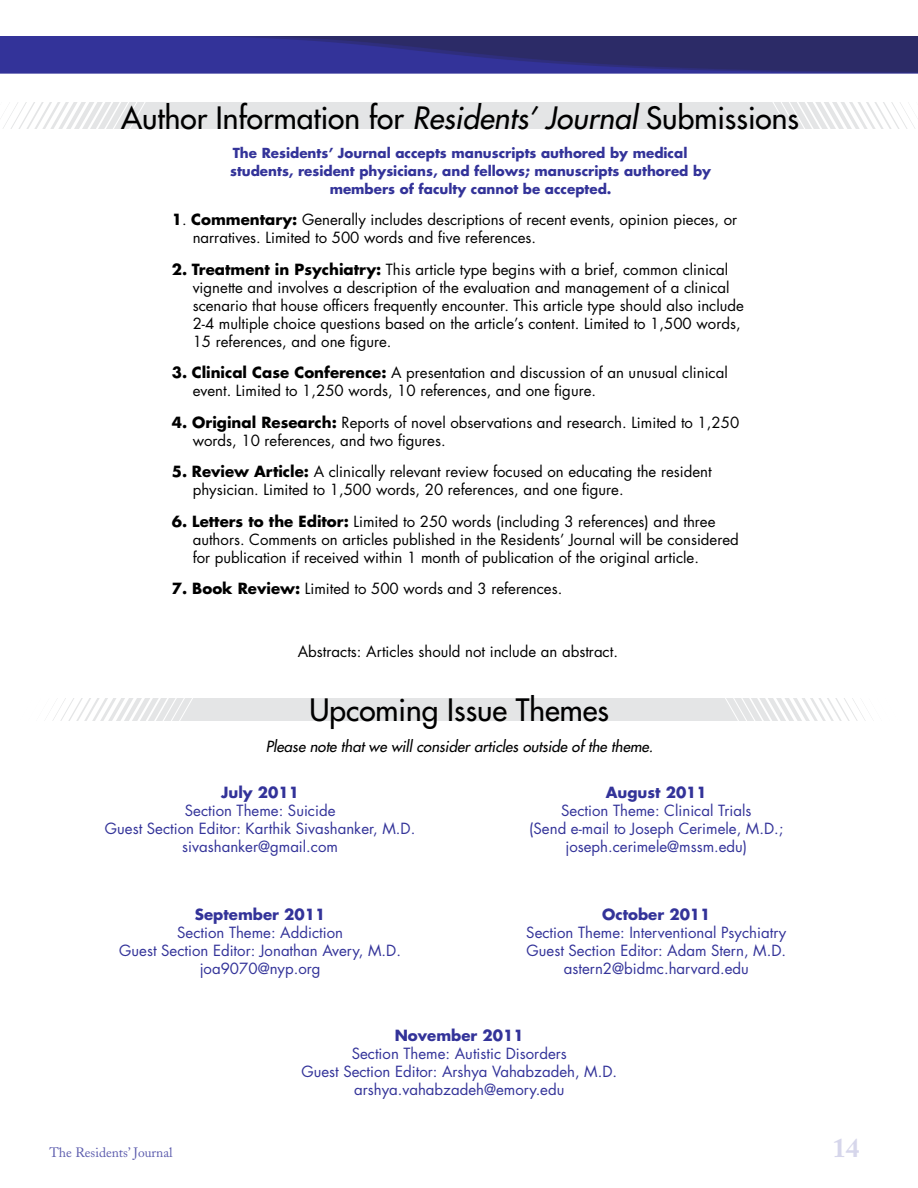
<style>
.page{position:relative;width:918px;height:1188px;background:#fff}
.page>*{position:absolute;margin:0;border:0;box-sizing:border-box;transform-origin:0 0}
.t1{font:30px "Futura";color:#000}
.t2{font:700 27px "Adobe Caslon";color:#d6d6eb}
.t3{font:15px/18px "Futura";color:#000}
.t4{font:15px/18px "Futura";color:#339;text-align:center}
.t5{font:italic 15px "Futura";color:#000}
.t6{font:700 15px "Futura";color:#339}
.t7{font:700 13.5px "Futura";color:#339}
.t8{font:13.5px "Adobe Caslon";color:#5c5cad}
.s1{font-style:italic}
.s2{font-weight:700}
</style>
<div class="page">
<img style="left:0;top:36px;width:918px;height:38px">
<div style="left:0;top:698px;width:918px;height:23px;background:#e4e5e6"></div>
<div style="left:0;top:103px;width:918px;height:26px;background:#e4e5e6"></div>
<svg style="left:0;top:698px;width:193px;height:23px"></svg>
<svg style="left:725px;top:698px;width:193px;height:23px"></svg>
<svg style="left:0;top:102px;width:156px;height:27px"></svg>
<svg style="left:762px;top:102px;width:156px;height:27px"></svg>
<h1 class="t1" style="left:121px;top:99px;width:679px">Author Information for <span class="s1">Residents’ Journal</span> Submissions</h1>
<p class="t7" style="left:233px;top:144px;width:456px">The Residents’ Journal accepts manuscripts authored by medical</p>
<p class="t7" style="left:230px;top:162px;width:483px">students, resident physicians, and fellows; manuscripts authored by</p>
<p class="t7" style="left:330px;top:180px;width:283px">members of faculty cannot be accepted.</p>
<p class="t3" style="left:193px;top:211px;width:546px;text-indent:-21px"><span class="s2">1</span>. <span class="s2">Commentary:</span> Generally includes descriptions of recent events, opinion pieces, or narratives. Limited to 500 words and five references.</p>
<p class="t3" style="left:193px;top:260px;width:553px;text-indent:-21px"><span class="s2">2. Treatment in Psychiatry:</span> This article type begins with a brief, common clinical vignette and involves a description of the evaluation and management of a clinical scenario that house officers frequently encounter. This article type should also include 2-4 multiple choice questions based on the article’s content. Limited to 1,500 words, 15 references, and one figure.</p>
<p class="t3" style="left:193px;top:364px;width:537px;text-indent:-21px"><span class="s2">3. Clinical Case Conference:</span> A presentation and discussion of an unusual clinical event. Limited to 1,250 words, 10 references, and one figure.</p>
<p class="t3" style="left:193px;top:413px;width:548px;text-indent:-21px"><span class="s2">4. Original Research:</span> Reports of novel observations and research. Limited to 1,250 words, 10 references, and two figures.</p>
<p class="t3" style="left:193px;top:463px;width:520px;text-indent:-21px"><span class="s2">5. Review Article:</span> A clinically relevant review focused on educating the resident physician. Limited to 1,500 words, 20 references, and one figure.</p>
<p class="t3" style="left:193px;top:512px;width:548px;text-indent:-21px"><span class="s2">6. Letters to the Editor:</span> Limited to 250 words (including 3 references) and three authors. Comments on articles published in the Residents’ Journal will be considered for publication if received within 1 month of publication of the original article.</p>
<p class="t3" style="left:172px;top:580px;width:392px"><span class="s2">7. Book Review:</span> Limited to 500 words and 3 references.</p>
<p class="t3" style="left:298px;top:643px;width:322px">Abstracts: Articles should not include an abstract.</p>
<h1 class="t1" style="left:309px;top:691px;width:301px">Upcoming Issue Themes</h1>
<p class="t5" style="left:266px;top:737px;width:389px">Please note that we will consider articles outside of the theme.</p>
<p class="t6" style="left:221px;top:782px;width:79px">July 2011</p>
<p class="t4" style="left:105px;top:801px;width:312px">Section Theme: Suicide<br>Guest Section Editor: Karthik Sivashanker, M.D. sivashanker@gmail.com</p>
<p class="t6" style="left:195px;top:904px;width:132px">September 2011</p>
<p class="t4" style="left:119px;top:924px;width:283px">Section Theme: Addiction<br>Guest Section Editor: Jonathan Avery, M.D. joa9070@nyp.org</p>
<p class="t6" style="left:606px;top:782px;width:103px">August 2011</p>
<p class="t4" style="left:529px;top:801px;width:256px">Section Theme: Clinical Trials<br>(Send e-mail to Joseph Cerimele, M.D.; joseph.cerimele@mssm.edu)</p>
<p class="t6" style="left:602px;top:904px;width:110px">October 2011</p>
<p class="t4" style="left:526px;top:924px;width:262px">Section Theme: Interventional Psychiatry<br>Guest Section Editor: Adam Stern, M.D. astern2@bidmc.harvard.edu</p>
<p class="t6" style="left:395px;top:1026px;width:130px">November 2011</p>
<p class="t4" style="left:301px;top:1045px;width:317px">Section Theme: Autistic Disorders<br>Guest Section Editor: Arshya Vahabzadeh, M.D. arshya.vahabzadeh@emory.edu</p>
<p class="t8" style="left:50px;top:1145px;width:125px">The Residents’ Journal</p>
<h2 class="t2" style="left:832px;top:1132px;width:28px">14</h2>
</div>
